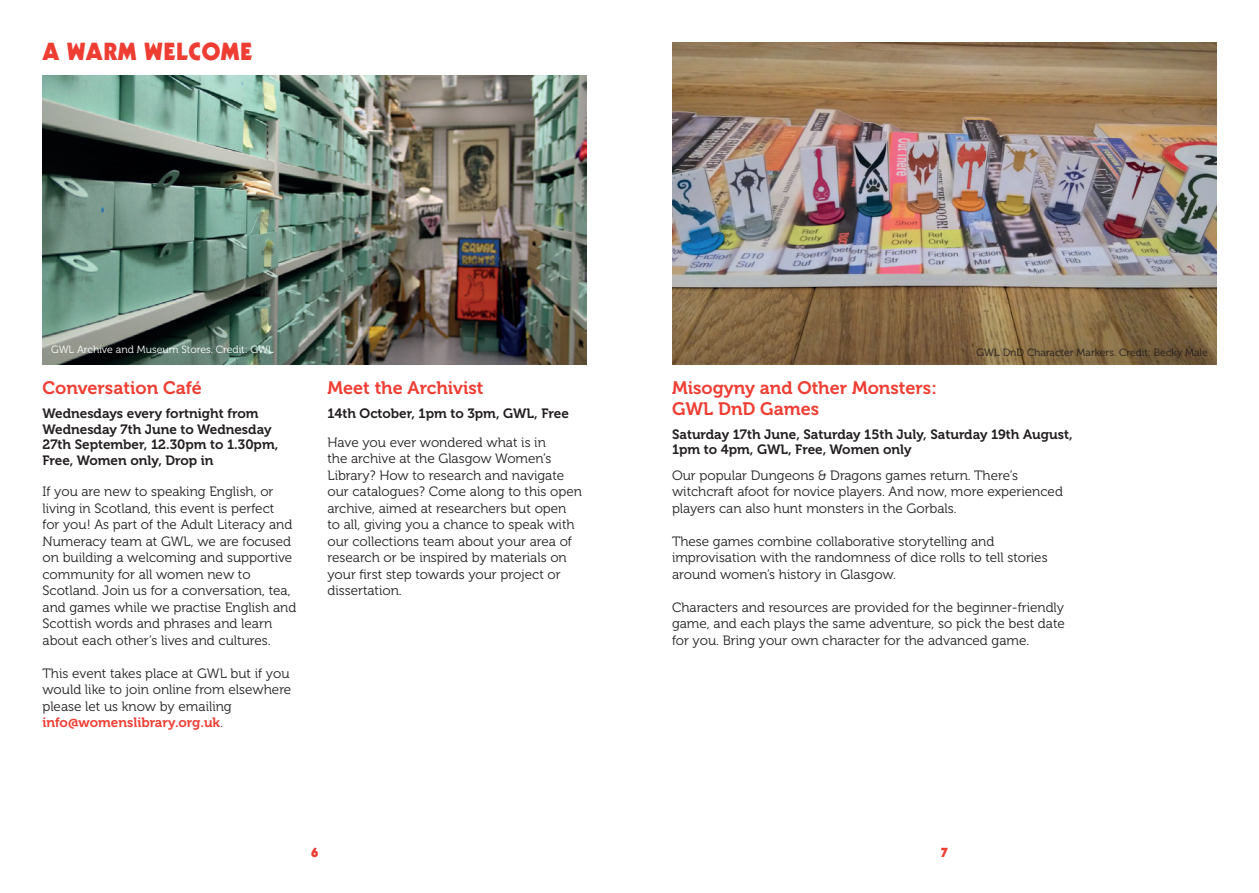
<style>
.page{position:relative;width:1259px;height:893px;background:#fff}
.page>*{position:absolute;margin:0;border:0;box-sizing:border-box;transform-origin:0 0}
.t1{font:900 24px "Kabel LT Pro";letter-spacing:.03em;color:#ee3e34}
.GWL_Programme_Event{font:18px/20.7px "Museo 700";color:#ee3e34}
.GWL_Programme_Body{font:13.5px/16.5px "Museo 300";color:#231f20}
.GWL_Programme_Event-2{font:13.5px/15.6px "Museo 700";color:#231f20}
.t2{font:900 13.5px "Kabel LT Pro";color:#ee3e34}
.GWL_Programme_Body-2{font:10.5px "Museo 300";color:#231f20}
.GWL_Programme_Body-3{font:10.5px "Museo 300";color:#fff}
.s1{font-family:"Museo 700";color:#ee3e34}
</style>
<div class="page">
<img style="left:43px;top:76px;width:544px;height:288px">
<img style="left:672px;top:43px;width:544px;height:321px">
<p class="t1" style="left:43px;top:36px;width:211px">A WARM WELCOME</p>
<p class="GWL_Programme_Body-3" style="left:51px;top:344px;width:224px">GWL Archive and Museum Stores. Credit: GWL</p>
<p class="GWL_Programme_Body-2" style="left:976px;top:347px;width:233px">GWL DnD Character Markers. Credit: Becky Male</p>
<p class="GWL_Programme_Event" style="left:672px;top:378px;width:266px">Misogyny and Other Monsters:<br>GWL DnD Games</p>
<p class="GWL_Programme_Event-2" style="left:672px;top:427px;width:402px">Saturday 17th June, Saturday 15th July, Saturday 19th August,<br>1pm to 4pm, GWL, Free, Women only</p>
<p class="GWL_Programme_Body" style="left:672px;top:467px;width:392px">Our popular Dungeons &amp; Dragons games return. There’s witchcraft afoot for novice players. And now, more experienced players can also hunt monsters in the Gorbals.</p>
<p class="GWL_Programme_Body" style="left:672px;top:533px;width:377px">These games combine collaborative storytelling and improvisation with the randomness of dice rolls to tell stories around women’s history in Glasgow.</p>
<p class="GWL_Programme_Body" style="left:672px;top:599px;width:394px;text-align:justify">Characters and resources are provided for the beginner-friendly game, and each plays the same adventure, so pick the best date for you. Bring your own character for the advanced game.</p>
<p class="GWL_Programme_Event" style="left:43px;top:378px;width:161px">Conversation Café</p>
<p class="GWL_Programme_Event-2" style="left:43px;top:406px;width:237px">Wednesdays every fortnight from<br>Wednesday 7th June to Wednesday<br>27th September, 12.30pm to 1.30pm,<br>Free, Women only, Drop in</p>
<p class="GWL_Programme_Body" style="left:43px;top:484px;width:255px">If you are new to speaking English, or living in Scotland, this event is perfect<br>for you! As part of the Adult Literacy and Numeracy team at GWL, we are focused on building a welcoming and supportive community for all women new to Scotland. Join us for a conversation, tea, and games while we practise English and Scottish words and phrases and learn about each other’s lives and cultures.</p>
<p class="GWL_Programme_Body" style="left:43px;top:665px;width:250px">This event takes place at GWL but if you would like to join online from elsewhere please let us know by emailing <span class="s1">info@womenslibrary.org.uk</span>.</p>
<p class="GWL_Programme_Event" style="left:327px;top:378px;width:157px">Meet the Archivist</p>
<p class="GWL_Programme_Event-2" style="left:327px;top:406px;width:243px">14th October, 1pm to 3pm, GWL, Free</p>
<p class="GWL_Programme_Body" style="left:327px;top:434px;width:256px">Have you ever wondered what is in<br>the archive at the Glasgow Women’s Library? How to research and navigate our catalogues? Come along to this open archive, aimed at researchers but open to all, giving you a chance to speak with our collections team about your area of research or be inspired by materials on your first step towards your project or dissertation.</p>
<p class="t2" style="left:311px;top:843px;width:9px">6</p>
<p class="t2" style="left:941px;top:843px;width:8px">7</p>
</div>
